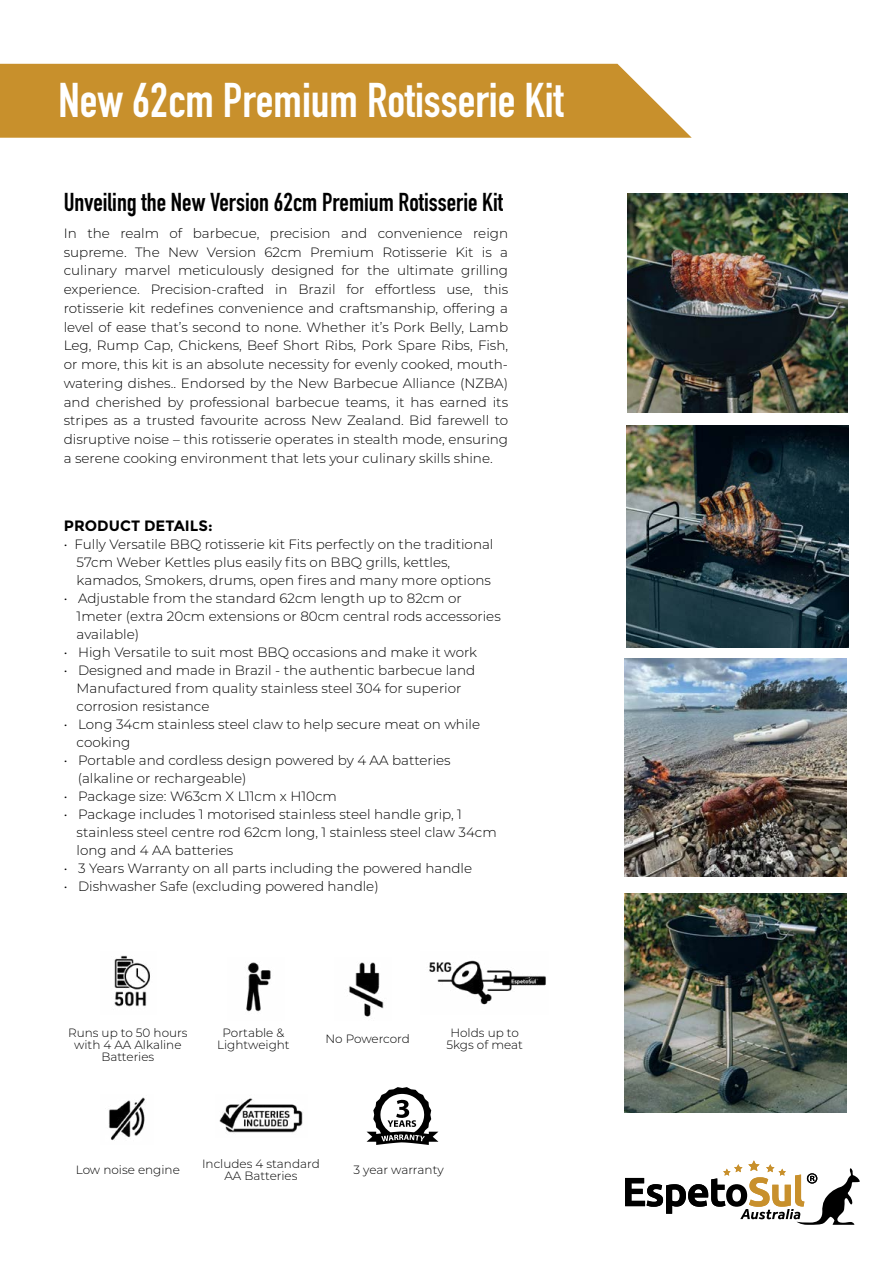
<style>
.page{position:relative;width:893px;height:1263px;background:#fff}
.page>*{position:absolute;margin:0;border:0;box-sizing:border-box;transform-origin:0 0}
.t1{font:700 48px "DIN Condensed";color:#fff}
.t2{font:700 25.5px "DIN Condensed";color:#000}
.t3{font:700 15px "Montserrat";color:#000}
.t4{font:300 13.5px/18.8px "Montserrat";color:#000}
.t5{font:300 12px/12px "Montserrat";color:#000;text-align:center}
</style>
<div class="page">
<div style="left:0;top:64px;width:692px;height:74px;background:#c8902c"></div>
<img style="left:628px;top:193px;width:219px;height:220px">
<img style="left:624px;top:658px;width:223px;height:218px">
<img style="left:624px;top:894px;width:223px;height:218px">
<svg style="left:367px;top:1087px;width:71px;height:58px"></svg>
<img style="left:114px;top:955px;width:36px;height:52px">
<img style="left:429px;top:960px;width:117px;height:45px">
<img style="left:219px;top:1098px;width:84px;height:35px">
<img style="left:108px;top:1097px;width:37px;height:44px">
<img style="left:348px;top:962px;width:36px;height:55px">
<img style="left:246px;top:962px;width:25px;height:50px">
<img style="left:627px;top:426px;width:221px;height:221px">
<svg style="left:625px;top:1160px;width:235px;height:65px"></svg>
<h1 class="t1" style="left:58px;top:68px;width:507px">New 62cm Premium Rotisserie Kit</h1>
<h2 class="t2" style="left:64px;top:185px;width:441px">Unveiling the New Version 62cm Premium Rotisserie Kit</h2>
<p class="t4" style="left:64px;top:223px;width:446px;text-align:justify">In the realm of barbecue, precision and convenience reign supreme. The New Version 62cm Premium Rotisserie Kit is a culinary marvel meticulously designed for the ultimate grilling experience. Precision-crafted in Brazil for effortless use, this rotisserie kit redefines convenience and craftsmanship, offering a level of ease that’s second to none. Whether it’s Pork Belly, Lamb Leg, Rump Cap, Chickens, Beef Short Ribs, Pork Spare Ribs, Fish, or more, this kit is an absolute necessity for evenly cooked, mouth&shy;watering dishes.. Endorsed by the New Barbecue Alliance (NZBA) and cherished by professional barbecue teams, it has earned its stripes as a trusted favourite across New Zealand. Bid farewell to disruptive noise – this rotisserie operates in stealth mode, ensuring a serene cooking environment that lets your culinary skills shine.</p>
<p class="t3" style="left:64px;top:517px;width:150px">PRODUCT DETAILS:</p>
<p class="t4" style="left:77px;top:535px;width:418px;line-height:18px;text-indent:-13px">• Fully Versatile BBQ rotisserie kit Fits perfectly on the traditional<br>57cm Weber Kettles plus easily fits on BBQ grills, kettles, kamados, Smokers, drums, open fires and many more options</p>
<p class="t4" style="left:77px;top:589px;width:426px;line-height:18px;text-indent:-13px">• Adjustable from the standard 62cm length up to 82cm or<br>1meter (extra 20cm extensions or 80cm central rods accessories available)</p>
<p class="t4" style="left:64px;top:643px;width:415px">• High Versatile to suit most BBQ occasions and make it work</p>
<p class="t4" style="left:77px;top:661px;width:400px;line-height:18px;text-indent:-13px">• Designed and made in Brazil - the authentic barbecue land<br>Manufactured from quality stainless steel 304 for superior corrosion resistance</p>
<p class="t4" style="left:77px;top:715px;width:405px;line-height:18px;text-indent:-13px">• Long 34cm stainless steel claw to help secure meat on while cooking</p>
<p class="t4" style="left:78px;top:751px;width:374px;line-height:18px;text-indent:-14px">• Portable and cordless design powered by 4 AA batteries (alkaline or rechargeable)</p>
<p class="t4" style="left:64px;top:786px;width:274px">• Package size: W63cm X L11cm x H10cm</p>
<p class="t4" style="left:77px;top:805px;width:422px;line-height:18px;text-indent:-13px">• Package includes 1 motorised stainless steel handle grip, 1 stainless steel centre rod 62cm long, 1 stainless steel claw 34cm long and 4 AA batteries</p>
<p class="t4" style="left:64px;top:858px;width:410px">• 3 Years Warranty on all parts including the powered handle</p>
<p class="t4" style="left:64px;top:876px;width:316px">• Dishwasher Safe (excluding powered handle)</p>
<p class="t5" style="left:68px;top:1027px;width:121px">Runs up to 50 hours with 4 AA Alkaline<br>Batteries</p>
<p class="t5" style="left:217px;top:1027px;width:74px">Portable &amp;<br>Lightweight</p>
<p class="t5" style="left:325px;top:1033px;width:86px">No Powercord</p>
<p class="t5" style="left:446px;top:1027px;width:78px">Holds up to<br>5kgs of meat</p>
<p class="t5" style="left:76px;top:1164px;width:106px">Low noise engine</p>
<p class="t5" style="left:202px;top:1158px;width:119px">Includes 4 standard<br>AA Batteries</p>
<p class="t5" style="left:353px;top:1164px;width:92px">3 year warranty</p>
</div>
